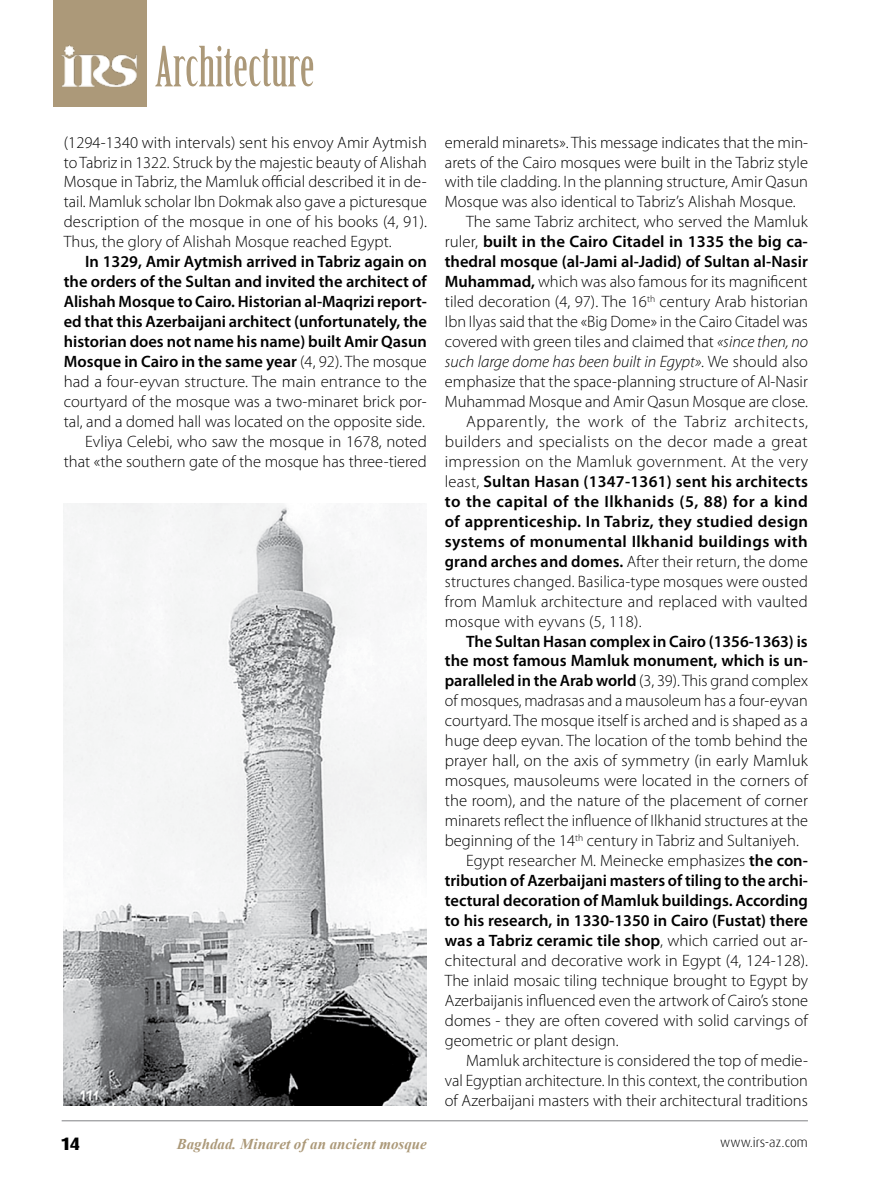
<style>
.page{position:relative;width:893px;height:1191px;background:#fff}
.page>*{position:absolute;margin:0;border:0;box-sizing:border-box;transform-origin:0 0}
.t1{font:54.15px "Birch Std";color:#ac9979}
.t2{font:800 18px "Dax Pro";color:#000}
.t3{font:300 16.5px/20px "Myriad Pro";color:#000;text-align:justify}
.t4{font:600 16.5px/20px "Myriad Pro";color:#000;text-align:right}
.t5{font:600 16.5px "Myriad Pro";letter-spacing:.02em;color:#000}
.t6{font:300 16.5px "Myriad Pro";letter-spacing:.02em;color:#000}
.t7{font:italic 300 16.5px "Myriad Pro";color:#000}
.t8{font:300 16.5px "Myriad Pro";letter-spacing:.035em;color:#000}
.t9{font:italic 700 15px "Times New Roman";color:#ac9979}
.t10{font:300 13.5px "Dax Pro";color:#000}
.s1{font-weight:300}
.s2{font-weight:600}
.s3{font-style:italic}
.s4{font-style:normal}
</style>
<div class="page">
<hr style="left:62px;top:1120px;width:746px;height:1px;background:#808285">
<div style="left:53px;top:0;width:94px;height:106px;background:#ac9979"></div>
<img style="left:61px;top:45px;width:76px;height:41px">
<img style="left:64px;top:503px;width:363px;height:603px">
<h1 class="t1" style="left:155px;top:36px;width:161px">Architecture</h1>
<p class="t3" style="left:64px;top:132px;width:365px">(1294-1340 with intervals) sent his envoy Amir Aytmish to Tabriz in 1322. Struck by the majestic beauty of Alishah Mosque in Tabriz, the Mamluk official described it in de&shy;tail. Mamluk scholar Ibn Dokmak also gave a picturesque description of the mosque in one of his books (4, 91).<br>Thus, the glory of Alishah Mosque reached Egypt.</p>
<p class="t4" style="left:64px;top:251px;width:365px">In 1329, Amir Aytmish arrived in Tabriz again on the orders of the Sultan and invited the architect of Alishah Mosque to Cairo. Historian al-Maqrizi report&shy;ed that this Azerbaijani architect (unfortunately, the historian does not name his name) built Amir Qasun Mosque in Cairo in the same year <span class="s1">(4, 92). The mosque had a four-eyvan structure. The main entrance to the courtyard of the mosque was a two-minaret brick por&shy;tal, and a domed hall was located on the opposite side.<br>Evliya Celebi, who saw the mosque in 1678, noted that «the southern gate of the mosque has three-tiered</span></p>
<p class="t3" style="left:445px;top:132px;width:365px">emerald minarets». This message indicates that the min-</p>
<p class="t3" style="left:445px;top:152px;width:365px">arets of the Cairo mosques were built in the Tabriz style</p>
<p class="t3" style="left:445px;top:172px;width:365px">with tile cladding. In the planning structure, Amir Qasun</p>
<p class="t3" style="left:445px;top:192px;width:352px">Mosque was also identical to Tabriz’s Alishah Mosque.</p>
<p class="t3" style="left:466px;top:212px;width:343px">The same Tabriz architect, who served the Mamluk</p>
<p class="t4" style="left:445px;top:231px;width:365px"><span class="s1">ruler,</span> built in the Cairo Citadel in 1335 the big ca-</p>
<p class="t4" style="left:445px;top:251px;width:365px">thedral mosque (al-Jami al-Jadid) of Sultan al-Nasir</p>
<p class="t3" style="left:445px;top:272px;width:364px"><span class="s2">Muhammad,</span> which was also famous for its magnificent</p>
<p class="t3" style="left:445px;top:292px;width:365px">tiled decoration (4, 97). The 16<sup>th</sup> century Arab historian</p>
<p class="t3" style="left:445px;top:312px;width:365px">Ibn Ilyas said that the «Big Dome» in the Cairo Citadel was</p>
<p class="t3" style="left:445px;top:332px;width:365px">covered with green tiles and claimed that <span class="s3">«since then, no</span></p>
<p class="t7" style="left:445px;top:353px;width:365px">such large dome has been built in Egypt»<span class="s4">. We should also</span></p>
<p class="t3" style="left:445px;top:372px;width:365px">emphasize that the space-planning structure of Al-Nasir</p>
<p class="t3" style="left:445px;top:392px;width:365px">Muhammad Mosque and Amir Qasun Mosque are close.</p>
<p class="t8" style="left:466px;top:412px;width:343px">Apparently, the work of the Tabriz architects,</p>
<p class="t6" style="left:445px;top:432px;width:364px">builders and specialists on the decor made a great</p>
<p class="t6" style="left:445px;top:452px;width:365px">impression on the Mamluk government. At the very</p>
<p class="t4" style="left:445px;top:471px;width:365px"><span class="s1">least,</span> Sultan Hasan (1347-1361) sent his architects</p>
<p class="t5" style="left:445px;top:491px;width:365px">to the capital of the Ilkhanids (5, 88) for a kind</p>
<p class="t5" style="left:445px;top:511px;width:365px">of apprenticeship. In Tabriz, they studied design</p>
<p class="t5" style="left:445px;top:530px;width:364px">systems of monumental Ilkhanid buildings with</p>
<p class="t3" style="left:445px;top:551px;width:365px"><span class="s2">grand arches and domes.</span> After their return, the dome</p>
<p class="t3" style="left:445px;top:571px;width:364px">structures changed. Basilica-type mosques were ousted</p>
<p class="t3" style="left:445px;top:591px;width:364px">from Mamluk architecture and replaced with vaulted</p>
<p class="t3" style="left:445px;top:611px;width:198px">mosque with eyvans (5, 118).</p>
<p class="t4" style="left:466px;top:630px;width:343px">The Sultan Hasan complex in Cairo (1356-1363) is</p>
<p class="t4" style="left:445px;top:650px;width:365px">the most famous Mamluk monument, which is un-</p>
<p class="t4" style="left:445px;top:670px;width:365px">paralleled in the Arab world <span class="s1">(3, 39). This grand complex</span></p>
<p class="t3" style="left:445px;top:691px;width:364px">of mosques, madrasas and a mausoleum has a four-eyvan</p>
<p class="t3" style="left:445px;top:711px;width:364px">courtyard. The mosque itself is arched and is shaped as a</p>
<p class="t3" style="left:445px;top:731px;width:365px">huge deep eyvan. The location of the tomb behind the</p>
<p class="t3" style="left:445px;top:751px;width:365px">prayer hall, on the axis of symmetry (in early Mamluk</p>
<p class="t3" style="left:445px;top:771px;width:365px">mosques, mausoleums were located in the corners of</p>
<p class="t3" style="left:445px;top:791px;width:365px">the room), and the nature of the placement of corner</p>
<p class="t3" style="left:445px;top:811px;width:365px">minarets reflect the influence of Ilkhanid structures at the</p>
<p class="t3" style="left:445px;top:831px;width:356px">beginning of the 14<sup>th</sup> century in Tabriz and Sultaniyeh.</p>
<p class="t3" style="left:466px;top:851px;width:343px">Egypt researcher M. Meinecke emphasizes <span class="s2">the con-</span></p>
<p class="t4" style="left:445px;top:870px;width:365px">tribution of Azerbaijani masters of tiling to the archi-</p>
<p class="t4" style="left:445px;top:890px;width:365px">tectural decoration of Mamluk buildings. According</p>
<p class="t4" style="left:445px;top:910px;width:365px">to his research, in 1330-1350 in Cairo (Fustat) there</p>
<p class="t4" style="left:445px;top:930px;width:365px">was a Tabriz ceramic tile shop<span class="s1">, which carried out ar-</span></p>
<p class="t3" style="left:445px;top:950px;width:365px">chitectural and decorative work in Egypt (4, 124-128).</p>
<p class="t3" style="left:445px;top:970px;width:365px">The inlaid mosaic tiling technique brought to Egypt by</p>
<p class="t3" style="left:445px;top:990px;width:365px">Azerbaijanis influenced even the artwork of Cairo’s stone</p>
<p class="t3" style="left:445px;top:1010px;width:364px">domes - they are often covered with solid carvings of</p>
<p class="t3" style="left:445px;top:1030px;width:175px">geometric or plant design.</p>
<p class="t3" style="left:466px;top:1050px;width:343px">Mamluk architecture is considered the top of medie-</p>
<p class="t3" style="left:445px;top:1070px;width:364px">val Egyptian architecture. In this context, the contribution</p>
<p class="t3" style="left:445px;top:1090px;width:365px">of Azerbaijani masters with their architectural traditions</p>
<p class="t2" style="left:62px;top:1131px;width:20px">14</p>
<p class="t10" style="left:720px;top:1133px;width:89px">www.irs-az.com</p>
<p class="t9" style="left:177px;top:1133px;width:252px">Baghdad. Minaret of an ancient mosque</p>
</div>
